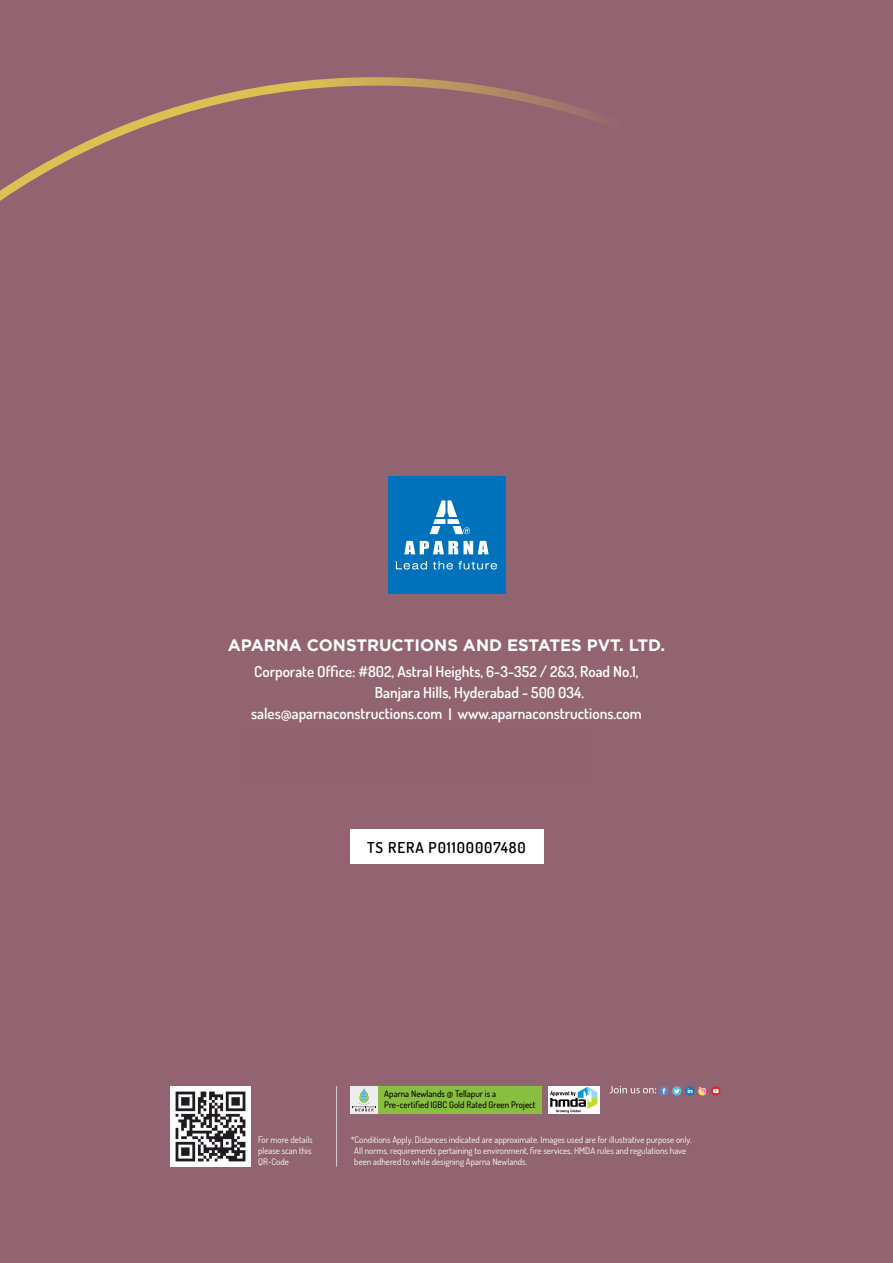
<style>
.page{position:relative;width:893px;height:1263px;background:#926471}
.page>*{position:absolute;margin:0;border:0;box-sizing:border-box;transform-origin:0 0}
.t1{font:700 16.5px "Gotham";color:#fff}
.t2{font:600 15px "Dosis";color:#fff}
.t3{font:600 15px "Dosis";letter-spacing:.06em;color:#000}
.t4{font:9px/10.8px "Dosis";color:#fff}
.t5{font:500 9px/10.8px "Dosis";color:#000}
</style>
<div class="page">
<svg style="left:0;top:77px;width:589px;height:124px"></svg>
<svg style="left:609px;top:1086px;width:47px;height:7px"></svg>
<svg style="left:672px;top:1086px;width:10px;height:9px"></svg>
<svg style="left:674px;top:1089px;width:6px;height:4px"></svg>
<div style="left:659px;top:1086px;width:10px;height:9px;background:#6283c2;border-radius:50%"></div>
<svg style="left:663px;top:1088px;width:2px;height:6px"></svg>
<div style="left:711px;top:1086px;width:9px;height:9px;background:#ed2127;border-radius:50%"></div>
<svg style="left:713px;top:1089px;width:6px;height:4px"></svg>
<svg style="left:698px;top:1086px;width:9px;height:9px"></svg>
<svg style="left:685px;top:1086px;width:9px;height:9px"></svg>
<svg style="left:688px;top:1088px;width:4px;height:5px"></svg>
<hr style="left:336px;top:1086px;width:1px;height:80px;background:#d1d3d4">
<img style="left:170px;top:1087px;width:80px;height:79px">
<svg style="left:548px;top:1086px;width:51px;height:27px"></svg>
<svg style="left:550px;top:1087px;width:47px;height:26px"></svg>
<div style="left:378px;top:1086px;width:164px;height:28px;background:#89bf41"></div>
<svg style="left:351px;top:1086px;width:27px;height:28px"></svg>
<svg style="left:353px;top:1088px;width:24px;height:23px"></svg>
<div style="left:350px;top:829px;width:193px;height:35px;background:#fff"></div>
<div style="left:388px;top:476px;width:117px;height:118px;background:#0072bc"></div>
<svg style="left:396px;top:500px;width:101px;height:69px"></svg>
<h1 class="t1" style="left:228px;top:636px;width:439px">APARNA CONSTRUCTIONS AND ESTATES PVT. LTD.</h1>
<h2 class="t2" style="left:254px;top:662px;width:386px">Corporate Office: #802, Astral Heights, 6-3-352 / 2&amp;3, Road No.1,</h2>
<h2 class="t2" style="left:375px;top:683px;width:211px">Banjara Hills, Hyderabad - 500 034.</h2>
<h2 class="t2" style="left:251px;top:704px;width:392px">sales@aparnaconstructions.com | www.aparnaconstructions.com</h2>
<h2 class="t3" style="left:367px;top:837px;width:160px">TS RERA P01100007480</h2>
<p class="t5" style="left:384px;top:1088px;width:153px">Aparna Newlands @ Tellapur is a<br>Pre-certified IGBC Gold Rated Green Project</p>
<p class="t4" style="left:258px;top:1134px;width:56px">For more details please scan this<br>QR-Code</p>
<p class="t4" style="left:354px;top:1134px;width:339px;text-indent:-4px">*Conditions Apply. Distances indicated are approximate. Images used are for illustrative purpose only.<br>All norms, requirements pertaining to environment, fire services, HMDA rules and regulations have been adhered to while designing Aparna Newlands.</p>
</div>
